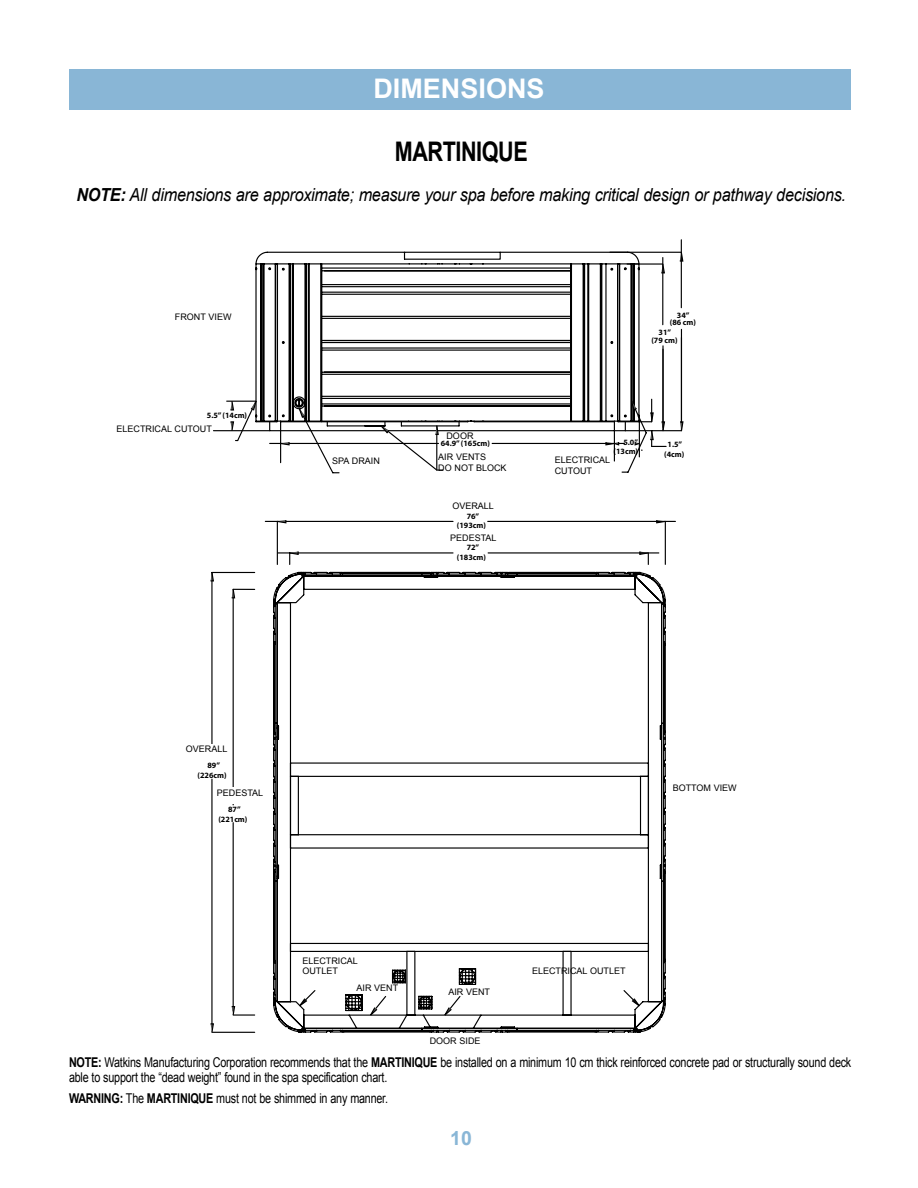
<style>
.page{position:relative;width:918px;height:1188px;background:#fff}
.page>*{position:absolute;margin:0;border:0;box-sizing:border-box;transform-origin:0 0}
.t1{font:700 27px "Arial";letter-spacing:-.02em;color:#000;scale:.8 1}
.t2{font:700 27px "Arial";color:#fff}
.t3{font:700 19.5px "Arial";color:#89b6d6}
.t4{font:italic 18px "Arial";letter-spacing:-.015em;color:#000;scale:.9 1}
.t5{font:13.5px/15px "Arial";letter-spacing:-.02em;color:#000;scale:.8 1}
.t6{font:9px/10.8px "Arial";color:#000}
.t7{font:700 8.1px/9.8px "Myriad";color:#000;text-align:center}
.s1{font-weight:700}
</style>
<div class="page">
<div style="left:69px;top:69px;width:781px;height:41px;background:#89b6d6"></div>
<svg style="left:254px;top:274px;width:413px;height:759px"></svg>
<svg style="left:255px;top:251px;width:393px;height:223px"></svg>
<hr style="left:625px;top:430px;width:56px;height:1px;background:#000">
<svg style="left:679px;top:421px;width:5px;height:11px"></svg>
<hr style="left:681px;top:329px;width:1px;height:94px;background:#000">
<hr style="left:662px;top:346px;width:2px;height:81px;background:#000">
<hr style="left:627px;top:263px;width:36px;height:2px;background:#000">
<hr style="left:610px;top:252px;width:71px;height:1px;background:#000">
<svg style="left:660px;top:263px;width:5px;height:11px"></svg>
<svg style="left:679px;top:251px;width:5px;height:11px"></svg>
<hr style="left:662px;top:258px;width:1px;height:67px;background:#000">
<hr style="left:681px;top:240px;width:1px;height:68px;background:#000">
<svg style="left:226px;top:400px;width:31px;height:42px"></svg>
<hr style="left:213px;top:430px;width:57px;height:1px;background:#000">
<hr style="left:211px;top:779px;width:2px;height:246px;background:#000">
<hr style="left:233px;top:823px;width:1px;height:188px;background:#000">
<hr style="left:233px;top:1014px;width:22px;height:2px;background:#000">
<hr style="left:212px;top:1032px;width:43px;height:1px;background:#000">
<svg style="left:231px;top:1005px;width:5px;height:11px"></svg>
<svg style="left:210px;top:1023px;width:5px;height:10px"></svg>
<hr style="left:211px;top:572px;width:2px;height:189px;background:#000">
<hr style="left:233px;top:589px;width:1px;height:216px;background:#000">
<hr style="left:212px;top:572px;width:43px;height:1px;background:#000">
<svg style="left:231px;top:588px;width:24px;height:11px"></svg>
<svg style="left:210px;top:571px;width:5px;height:11px"></svg>
<hr style="left:278px;top:552px;width:175px;height:2px;background:#000">
<hr style="left:265px;top:521px;width:188px;height:1px;background:#000">
<svg style="left:288px;top:550px;width:11px;height:14px"></svg>
<hr style="left:277px;top:521px;width:1px;height:43px;background:#000">
<svg style="left:276px;top:519px;width:11px;height:5px"></svg>
<hr style="left:665px;top:521px;width:1px;height:43px;background:#000">
<svg style="left:643px;top:550px;width:7px;height:14px"></svg>
<svg style="left:656px;top:519px;width:11px;height:5px"></svg>
<hr style="left:488px;top:552px;width:171px;height:2px;background:#000">
<hr style="left:488px;top:521px;width:187px;height:1px;background:#000">
<svg style="left:269px;top:397px;width:397px;height:77px"></svg>
<svg style="left:295px;top:989px;width:22px;height:22px"></svg>
<svg style="left:643px;top:997px;width:1px;height:14px"></svg>
<svg style="left:320px;top:263px;width:323px;height:770px"></svg>
<div style="left:184px;top:744px;width:46px;height:17px;background:#fff"></div>
<div style="left:215px;top:788px;width:53px;height:16px;background:#fff"></div>
<h1 class="t2" style="left:373px;top:70px;width:173px">DIMENSIONS</h1>
<h1 class="t1" style="left:395px;top:133px;width:168px">MARTINIQUE</h1>
<h3 class="t4" style="left:76px;top:183px;width:857px"><span class="s1">NOTE:</span> All dimensions are approximate; measure your spa before making critical design or pathway decisions.</h3>
<p class="t6" style="left:175px;top:311px;width:58px">FRONT VIEW</p>
<p class="t7" style="left:207px;top:411px;width:42px">5.5” (14cm)</p>
<p class="t6" style="left:117px;top:423px;width:97px">ELECTRICAL CUTOUT</p>
<p class="t6" style="left:332px;top:456px;width:49px">SPA DRAIN</p>
<p class="t7" style="left:677px;top:310px;width:14px">34”</p>
<p class="t7" style="left:670px;top:318px;width:28px">(86 cm)</p>
<p class="t7" style="left:659px;top:328px;width:14px">31”</p>
<p class="t7" style="left:651px;top:335px;width:28px">(79 cm)</p>
<p class="t6" style="left:447px;top:430px;width:28px">DOOR</p>
<p class="t6" style="left:438px;top:451px;width:70px">AIR VENTS<br>DO NOT BLOCK</p>
<p class="t6" style="left:452px;top:500px;width:43px">OVERALL</p>
<p class="t6" style="left:450px;top:533px;width:48px">PEDESTAL</p>
<p class="t7" style="left:441px;top:439px;width:51px">64.9” (165cm)</p>
<p class="t7" style="left:614px;top:437px;width:26px;text-align:right">5.0” (13cm)</p>
<p class="t7" style="left:664px;top:440px;width:22px">1.5” (4cm)</p>
<p class="t6" style="left:555px;top:455px;width:57px">ELECTRICAL<br>CUTOUT</p>
<p class="t7" style="left:457px;top:511px;width:31px">76” (193cm)</p>
<p class="t7" style="left:457px;top:543px;width:31px">72” (183cm)</p>
<p class="t6" style="left:186px;top:744px;width:43px">OVERALL</p>
<p class="t6" style="left:217px;top:787px;width:48px">PEDESTAL</p>
<p class="t7" style="left:198px;top:761px;width:31px">89” (226cm)</p>
<p class="t7" style="left:218px;top:805px;width:31px">87” (221cm)</p>
<p class="t6" style="left:673px;top:783px;width:66px">BOTTOM VIEW</p>
<p class="t6" style="left:302px;top:955px;width:57px">ELECTRICAL<br>OUTLET</p>
<p class="t6" style="left:357px;top:982px;width:43px">AIR VENT</p>
<p class="t6" style="left:448px;top:986px;width:43px">AIR VENT</p>
<p class="t6" style="left:430px;top:1036px;width:52px">DOOR SIDE</p>
<p class="t6" style="left:532px;top:966px;width:95px">ELECTRICAL OUTLET</p>
<p class="t5" style="left:69px;top:1055px;width:979px"><span class="s1">NOTE:</span> Watkins Manufacturing Corporation recommends that the <span class="s1">MARTINIQUE</span> be installed on a minimum 10 cm thick reinforced concrete pad or structurally sound deck able to support the “dead weight” found in the spa specification chart.</p>
<p class="t5" style="left:69px;top:1091px;width:400px"><span class="s1">WARNING:</span> The <span class="s1">MARTINIQUE</span> must not be shimmed in any manner.</p>
<h2 class="t3" style="left:450px;top:1125px;width:23px">10</h2>
</div>
